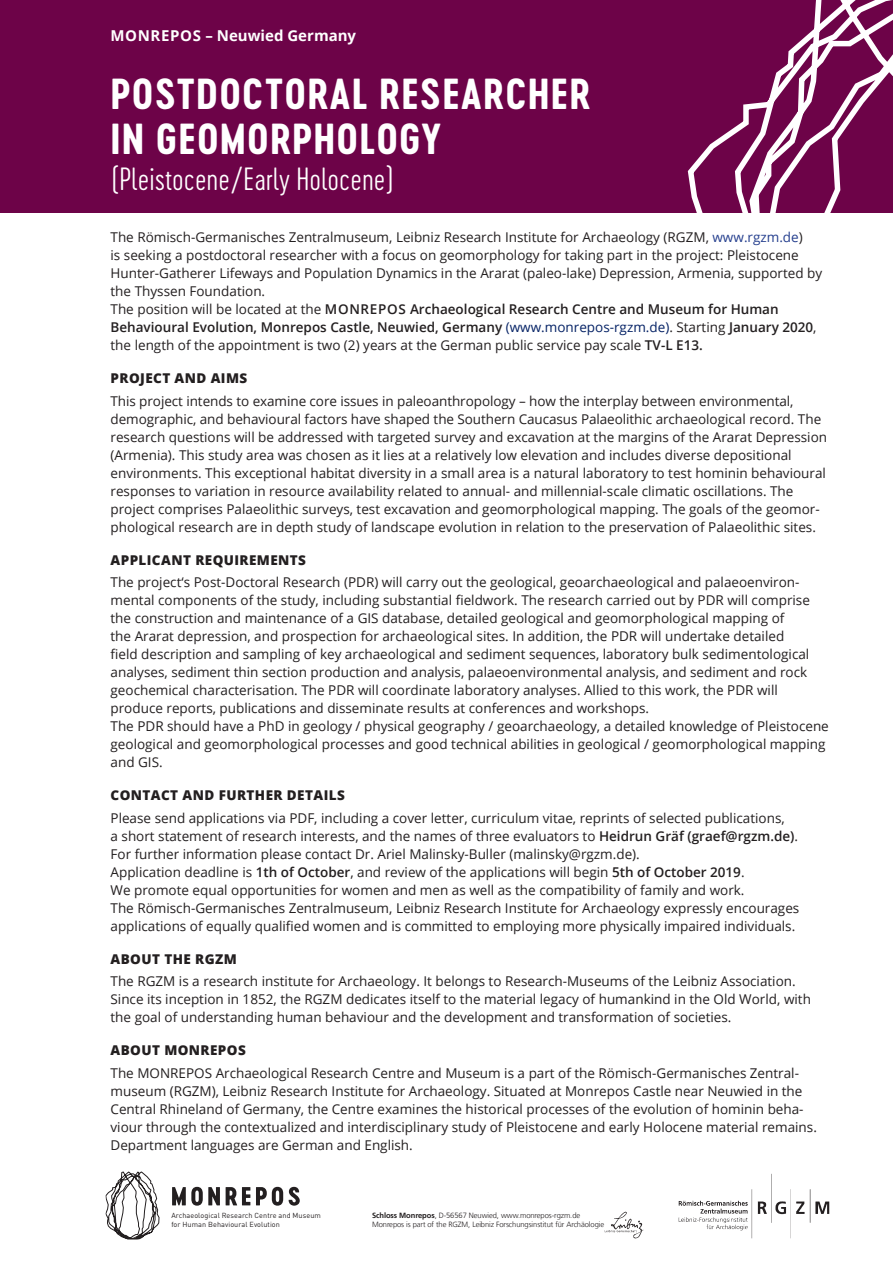
<style>
.page{position:relative;width:893px;height:1263px;background:#fff}
.page>*{position:absolute;margin:0;border:0;box-sizing:border-box;transform-origin:0 0}
.t1{font:40.5px/45px "Cervo Neue Bold Neue";letter-spacing:.03em;color:#fff}
.t2{font:30px "Cervo Neue Extra Light Neue";color:#fff}
.t3{font:700 15px "Open Sans";color:#fff}
.t4{font:13.5px/18px "Open Sans";color:#231f20}
.t5{font:800 13.5px "Open Sans";letter-spacing:.03em;color:#231f20}
.t6{font:300 7.5px/9.4px "Frutiger LT Com";letter-spacing:-.01em;color:#231f20}
.t7{font:7.2px/8.7px "DIN Pro";letter-spacing:.01em;color:#231f20}
.s1{color:#253f8e}
.s2{font-weight:600}
.s3{color:#052265}
.s4{font-weight:700}
</style>
<div class="page">
<div style="left:0;top:0;width:893px;height:213px;background:#6d0348"></div>
<svg style="left:688px;top:0;width:205px;height:213px"></svg>
<img style="left:678px;top:1173px;width:152px;height:66px">
<img style="left:605px;top:1212px;width:38px;height:26px">
<svg style="left:172px;top:1186px;width:128px;height:20px"></svg>
<svg style="left:105px;top:1171px;width:55px;height:68px"></svg>
<p class="t3" style="left:111px;top:25px;width:247px">MONREPOS – Neuwied Germany</p>
<h1 class="t1" style="left:111px;top:71px;width:481px">POSTDOCTORAL RESEARCHER<br>IN GEOMORPHOLOGY</h1>
<h2 class="t2" style="left:111px;top:159px;width:286px">(Pleistocene/Early Holocene)</h2>
<p class="t4" style="left:111px;top:228px;width:713px">The Römisch-Germanisches Zentralmuseum, Leibniz Research Institute for Archaeology (RGZM, <span class="s1">www.rgzm.de</span>)<br>is seeking a postdoctoral researcher with a focus on geomorphology for taking part in the project: Pleistocene Hunter-Gatherer Lifeways and Population Dynamics in the Ararat (paleo-lake) Depression, Armenia, supported by the Thyssen Foundation.<br>The position will be located at the <span class="s2">MONREPOS Archaeological Research Centre and Museum for Human Behavioural Evolution, Monrepos Castle, Neuwied, Germany</span> <span class="s3">(www.monrepos-rgzm.de)</span>. Starting <span class="s2">January 2020</span>, the length of the appointment is two (2) years at the German public service pay scale <span class="s2">TV-L E13.</span></p>
<p class="t5" style="left:111px;top:368px;width:138px">PROJECT AND AIMS</p>
<p class="t4" style="left:111px;top:391px;width:718px">This project intends to examine core issues in paleoanthropology – how the interplay between environmental, demographic, and behavioural factors have shaped the Southern Caucasus Palaeolithic archaeological record. The research questions will be addressed with targeted survey and excavation at the margins of the Ararat Depression (Armenia). This study area was chosen as it lies at a relatively low elevation and includes diverse depositional environments. This exceptional habitat diversity in a small area is a natural laboratory to test hominin behavioural responses to variation in resource availability related to annual- and millennial-scale climatic oscillations. The project comprises Palaeolithic surveys, test excavation and geomorphological mapping. The goals of the geomor&shy;phological research are in depth study of landscape evolution in relation to the preservation of Palaeolithic sites.</p>
<p class="t5" style="left:111px;top:549px;width:197px">APPLICANT REQUIREMENTS</p>
<p class="t4" style="left:111px;top:573px;width:720px">The project‘s Post-Doctoral Research (PDR) will carry out the geological, geoarchaeological and palaeoenviron&shy;mental components of the study, including substantial fieldwork. The research carried out by PDR will comprise the construction and maintenance of a GIS database, detailed geological and geomorphological mapping of<br>the Ararat depression, and prospection for archaeological sites. In addition, the PDR will undertake detailed<br>field description and sampling of key archaeological and sediment sequences, laboratory bulk sedimentological analyses, sediment thin section production and analysis, palaeoenvironmental analysis, and sediment and rock geochemical characterisation. The PDR will coordinate laboratory analyses. Allied to this work, the PDR will produce reports, publications and disseminate results at conferences and workshops.<br>The PDR should have a PhD in geology / physical geography / geoarchaeology, a detailed knowledge of Pleistocene geological and geomorphological processes and good technical abilities in geological / geomorphological mapping and GIS.</p>
<p class="t5" style="left:111px;top:785px;width:236px">CONTACT AND FURTHER DETAILS</p>
<p class="t4" style="left:111px;top:808px;width:690px">Please send applications via PDF, including a cover letter, curriculum vitae, reprints of selected publications,<br>a short statement of research interests, and the names of three evaluators to <span class="s2">Heidrun Gräf (graef@rgzm.de)</span>.<br>For further information please contact Dr. Ariel Malinsky-Buller (malinsky@rgzm.de).<br>Application deadline is <span class="s2">1th of October</span>, and review of the applications will begin <span class="s2">5th of October 2019</span>.<br>We promote equal opportunities for women and men as well as the compatibility of family and work.<br>The Römisch-Germanisches Zentralmuseum, Leibniz Research Institute for Archaeology expressly encourages applications of equally qualified women and is committed to employing more physically impaired individuals.</p>
<p class="t5" style="left:111px;top:948px;width:128px">ABOUT THE RGZM</p>
<p class="t4" style="left:111px;top:972px;width:702px">The RGZM is a research institute for Archaeology. It belongs to Research-Museums of the Leibniz Association.<br>Since its inception in 1852, the RGZM dedicates itself to the material legacy of humankind in the Old World, with the goal of understanding human behaviour and the development and transformation of societies.</p>
<p class="t5" style="left:111px;top:1040px;width:137px">ABOUT MONREPOS</p>
<p class="t4" style="left:111px;top:1063px;width:708px">The MONREPOS Archaeological Research Centre and Museum is a part of the Römisch-Germanisches Zentral&shy;museum (RGZM), Leibniz Research Institute for Archaeology. Situated at Monrepos Castle near Neuwied in the Central Rhineland of Germany, the Centre examines the historical processes of the evolution of hominin beha&shy;viour through the contextualized and interdisciplinary study of Pleistocene and early Holocene material remains.<br>Department languages are German and English.</p>
<p class="t7" style="left:171px;top:1210px;width:151px">Archaeological Research Centre and Museum for Human Behavioural Evolution</p>
<p class="t6" style="left:372px;top:1211px;width:234px"><span class="s4">Schloss Monrepos</span>, D-56567 Neuwied, www.monrepos-rgzm.de<br>Monrepos is part of the RGZM, Leibniz Forschungsinstitut für Archäologie</p>
</div>
